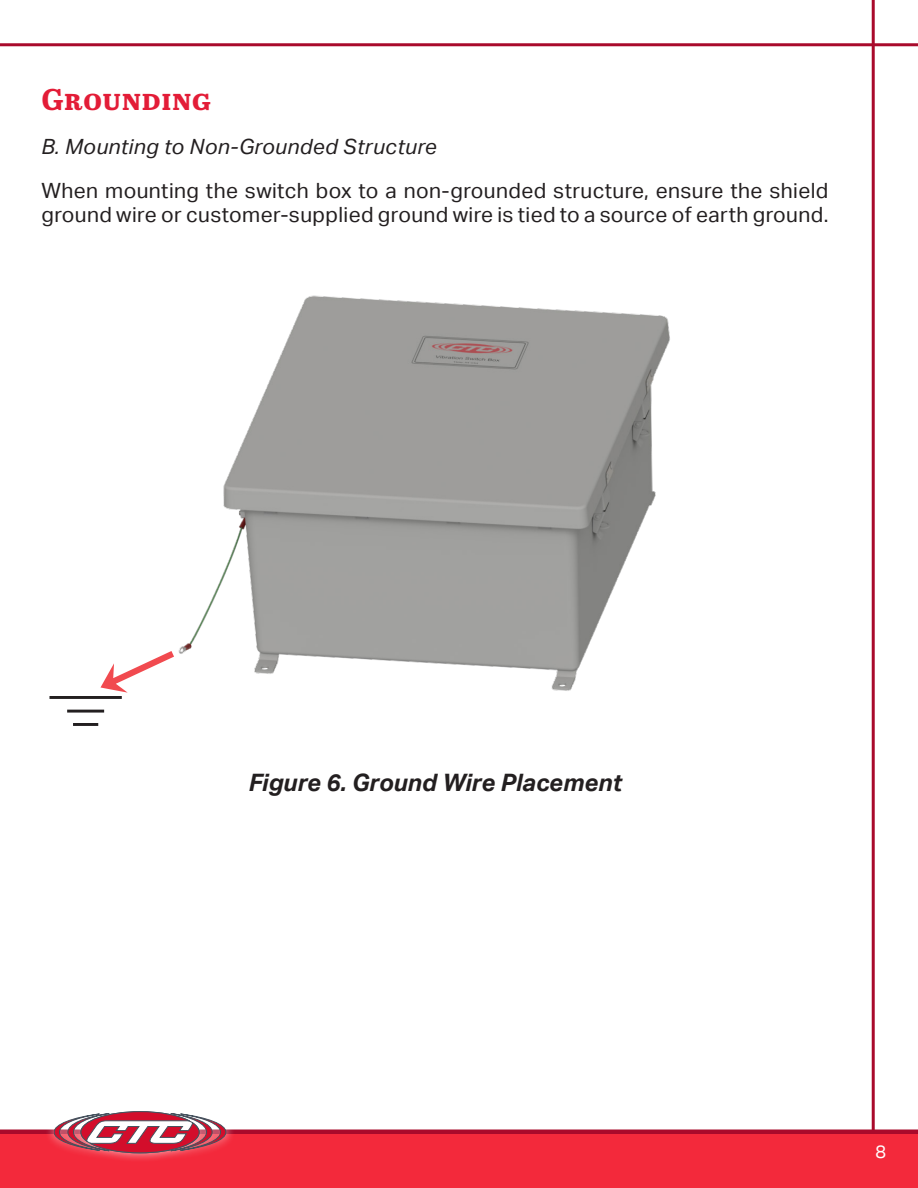
<style>
.page{position:relative;width:918px;height:1188px;background:#fff}
.page>*{position:absolute;margin:0;border:0;box-sizing:border-box;transform-origin:0 0}
.Body{font:700 30px "Abril Text";letter-spacing:.02em;color:#e31c37}
.t1{font:italic 700 24px "Aktiv Grotesk";color:#231f20}
.Body-2{font:21px/24px "Aktiv Grotesk";letter-spacing:.02em;color:#231f20}
.Body-3{font:italic 21px "Aktiv Grotesk";letter-spacing:.02em;color:#231f20}
.t2{font:18px "Aktiv Grotesk";color:#fff}
</style>
<div class="page">
<hr style="left:872px;top:0;width:3px;height:1188px;background:#a90a2b">
<div style="left:0;top:1134px;width:918px;height:54px;background:#f3293b"></div>
<hr style="left:0;top:1130px;width:918px;height:4px;background:#a90a2b">
<div style="left:45px;top:1102px;width:190px;height:61px;background:#fff;opacity:.75"></div>
<svg style="left:54px;top:1112px;width:172px;height:41px"></svg>
<hr style="left:0;top:43px;width:918px;height:3px;background:#a90a2b">
<img style="left:67px;top:295px;width:603px;height:418px">
<svg style="left:100px;top:651px;width:74px;height:42px"></svg>
<hr style="left:50px;top:696px;width:72px;height:3px;background:#231f20">
<hr style="left:67px;top:710px;width:37px;height:3px;background:#231f20">
<hr style="left:73px;top:723px;width:25px;height:3px;background:#231f20">
<p class="Body" style="left:42px;top:77px;width:171px">Grounding</p>
<p class="Body-3" style="left:42px;top:135px;width:397px">B. Mounting to Non-Grounded Structure</p>
<p class="Body-2" style="left:42px;top:179px;width:788px">When mounting the switch box to a non-grounded structure, ensure the shield ground wire or customer-supplied ground wire is tied to a source of earth ground.</p>
<p class="t1" style="left:248px;top:769px;width:375px">Figure 6. Ground Wire Placement</p>
<p class="t2" style="left:875px;top:1142px;width:12px">8</p>
</div>
